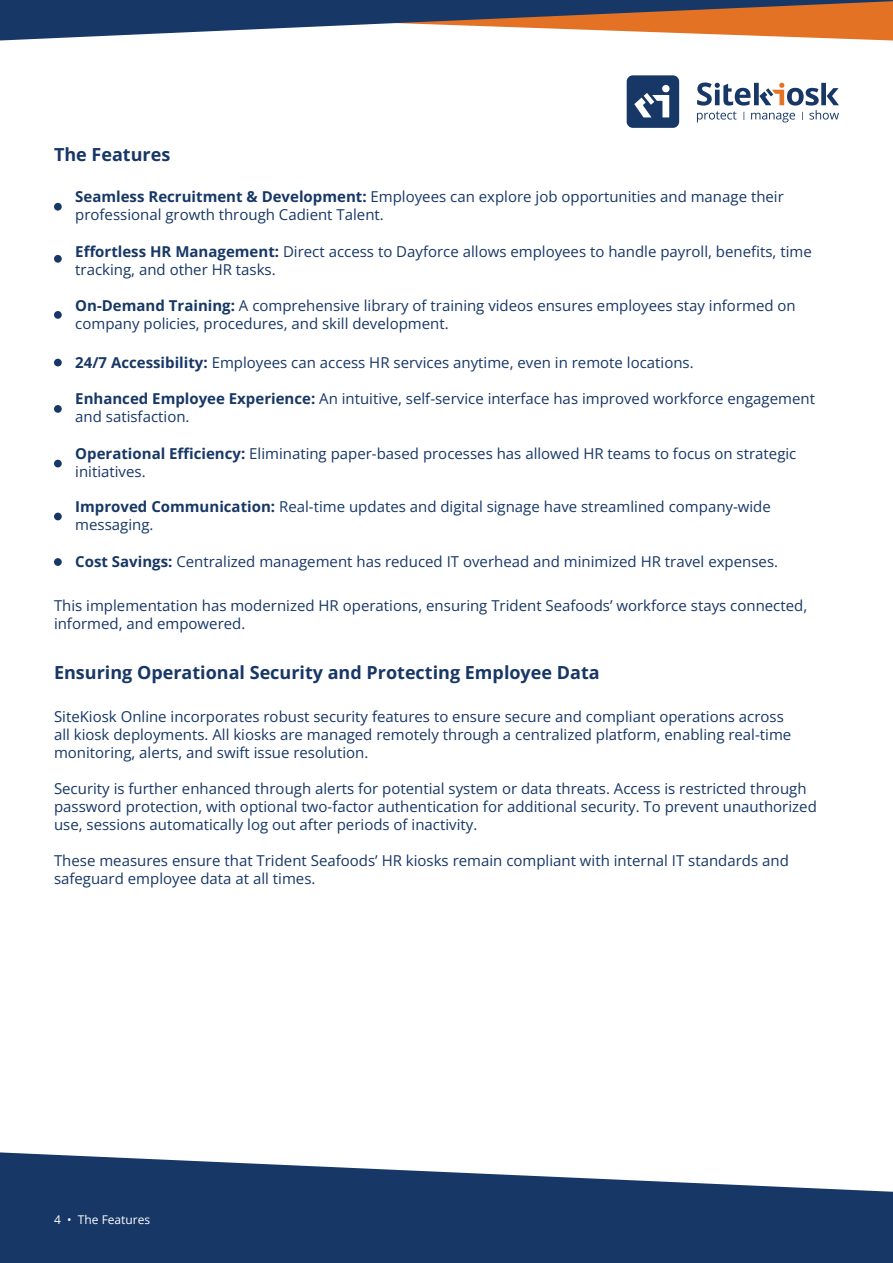
<style>
.page{position:relative;width:893px;height:1263px;background:#fff}
.page>*{position:absolute;margin:0;border:0;box-sizing:border-box;transform-origin:0 0}
.t1{font:700 18px "Open Sans";color:#173766}
.t2{font:15px/18px "Open Sans";color:#173766}
.t3{font:12px "Open Sans";color:#fff}
.s1{font-weight:700}
</style>
<div class="page">
<svg style="left:0;top:1152px;width:893px;height:111px;fill:#173766"></svg>
<svg style="left:0;top:0;width:893px;height:41px"></svg>
<div style="left:627px;top:75px;width:52px;height:53px;background:#173766;border-radius:6px"></div>
<svg style="left:697px;top:83px;width:142px;height:39px"></svg>
<svg style="left:634px;top:85px;width:36px;height:32px"></svg>
<div style="left:54px;top:203px;width:8px;height:8px;background:#173766;border-radius:50%"></div>
<div style="left:54px;top:255px;width:8px;height:8px;background:#173766;border-radius:50%"></div>
<div style="left:54px;top:311px;width:8px;height:8px;background:#173766;border-radius:50%"></div>
<div style="left:54px;top:359px;width:8px;height:7px;background:#173766;border-radius:50%"></div>
<div style="left:54px;top:405px;width:8px;height:8px;background:#173766;border-radius:50%"></div>
<div style="left:54px;top:460px;width:8px;height:7px;background:#173766;border-radius:50%"></div>
<div style="left:54px;top:513px;width:8px;height:7px;background:#173766;border-radius:50%"></div>
<div style="left:54px;top:558px;width:8px;height:8px;background:#173766;border-radius:50%"></div>
<p class="t1" style="left:54px;top:142px;width:118px">The Features</p>
<p class="t2" style="left:75px;top:187px;width:710px"><span class="s1">Seamless Recruitment &amp; Development:</span> Employees can explore job opportunities and manage their professional growth through Cadient Talent.</p>
<p class="t2" style="left:75px;top:243px;width:738px"><span class="s1">Effortless HR Management:</span> Direct access to Dayforce allows employees to handle payroll, benefits, time tracking, and other HR tasks.</p>
<p class="t2" style="left:75px;top:296px;width:722px"><span class="s1">On-Demand Training:</span> A comprehensive library of training videos ensures employees stay informed on company policies, procedures, and skill development.</p>
<p class="t2" style="left:75px;top:353px;width:620px"><span class="s1">24/7 Accessibility:</span> Employees can access HR services anytime, even in remote locations.</p>
<p class="t2" style="left:75px;top:389px;width:741px"><span class="s1">Enhanced Employee Experience:</span> An intuitive, self-service interface has improved workforce engagement and satisfaction.</p>
<p class="t2" style="left:75px;top:444px;width:723px"><span class="s1">Operational Efficiency:</span> Eliminating paper-based processes has allowed HR teams to focus on strategic initiatives.</p>
<p class="t2" style="left:75px;top:497px;width:697px"><span class="s1">Improved Communication:</span> Real-time updates and digital signage have streamlined company-wide messaging.</p>
<p class="t2" style="left:75px;top:552px;width:704px"><span class="s1">Cost Savings:</span> Centralized management has reduced IT overhead and minimized HR travel expenses.</p>
<p class="t2" style="left:54px;top:596px;width:755px">This implementation has modernized HR operations, ensuring Trident Seafoods’ workforce stays connected, informed, and empowered.</p>
<p class="t1" style="left:54px;top:660px;width:547px">Ensuring Operational Security and Protecting Employee Data</p>
<p class="t2" style="left:54px;top:707px;width:739px">SiteKiosk Online incorporates robust security features to ensure secure and compliant operations across all kiosk deployments. All kiosks are managed remotely through a centralized platform, enabling real-time monitoring, alerts, and swift issue resolution.</p>
<p class="t2" style="left:54px;top:779px;width:764px">Security is further enhanced through alerts for potential system or data threats. Access is restricted through password protection, with optional two-factor authentication for additional security. To prevent unauthorized use, sessions automatically log out after periods of inactivity.</p>
<p class="t2" style="left:54px;top:851px;width:736px">These measures ensure that Trident Seafoods’ HR kiosks remain compliant with internal IT standards and safeguard employee data at all times.</p>
<p class="t3" style="left:54px;top:1211px;width:98px">4 • The Features</p>
</div>
